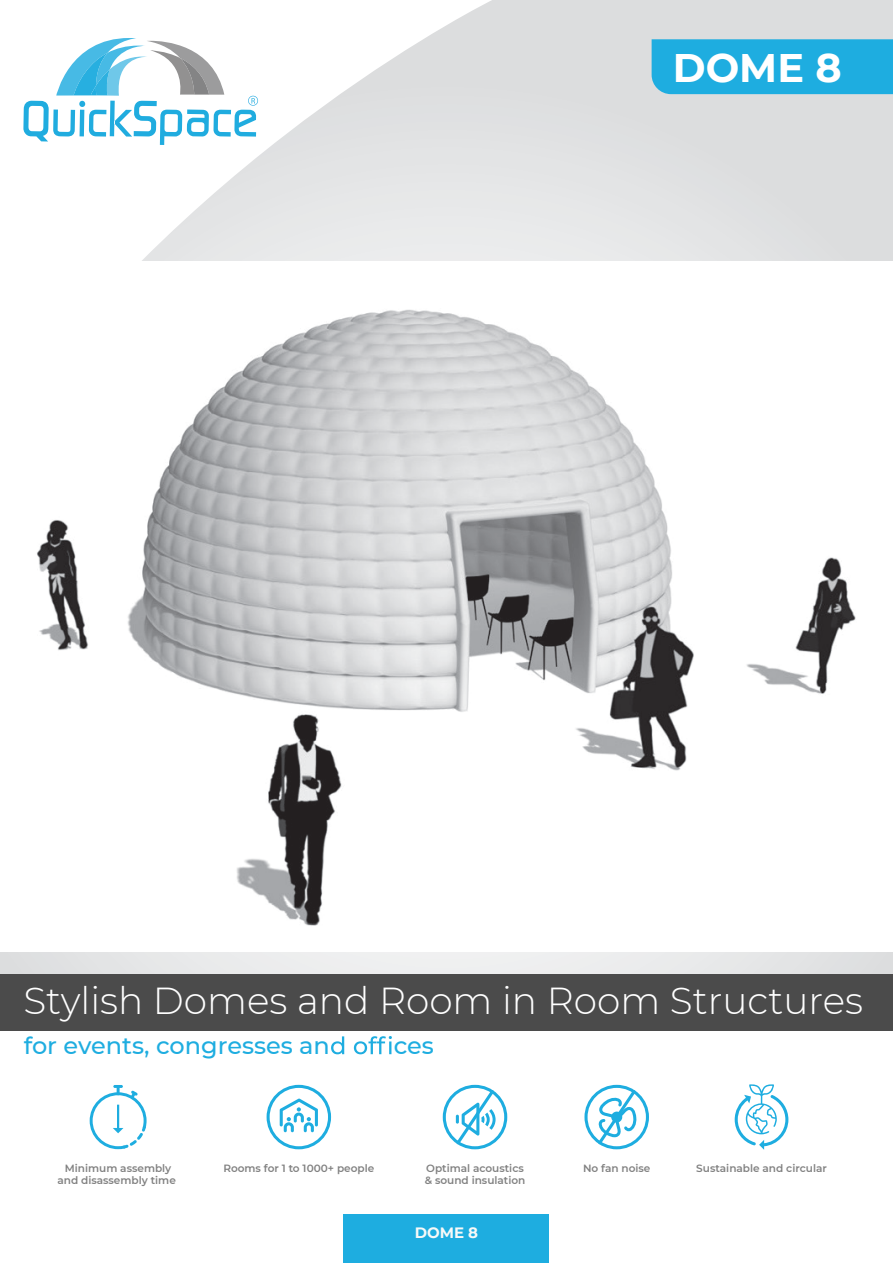
<style>
.page{position:relative;width:893px;height:1263px;background:#fff}
.page>*{position:absolute;margin:0;border:0;box-sizing:border-box;transform-origin:0 0}
.t1{font:700 39.75px "Montserrat";color:#fff}
.t2{font:300 37.5px "Montserrat";color:#fff}
.t3{font:500 24px "Montserrat";color:#1eade0}
.t4{font:700 15px "Montserrat";color:#f7f9f8}
.t5{font:600 10.5px/12.6px "Montserrat";color:#818181;text-align:center}
</style>
<div class="page">
<div style="left:1px;top:0;width:892px;height:1262px;background:linear-gradient(to right,#eaeaeb,#e0e1e2)"></div>
<svg style="left:1px;top:0;width:491px;height:262px"></svg>
<svg style="left:23px;top:38px;width:235px;height:107px"></svg>
<div style="left:0;top:974px;width:893px;height:57px;background:#4b4b4b"></div>
<div style="left:0;top:1031px;width:893px;height:232px;background:#fff"></div>
<div style="left:344px;top:1215px;width:205px;height:48px;background:#1eade0"></div>
<svg style="left:331px;top:1036px;width:61px;height:18px"></svg>
<svg style="left:90px;top:1085px;width:57px;height:64px"></svg>
<svg style="left:267px;top:1085px;width:64px;height:64px"></svg>
<svg style="left:443px;top:1085px;width:64px;height:64px"></svg>
<svg style="left:584px;top:1085px;width:65px;height:64px"></svg>
<div style="left:611px;top:1111px;width:11px;height:12px;background:#1eade0;border-radius:50%"></div>
<svg style="left:735px;top:1084px;width:53px;height:66px"></svg>
<div style="left:652px;top:39px;width:241px;height:55px;background:#1eade0"></div>
<img style="left:1px;top:262px;width:892px;height:690px">
<h1 class="t1" style="left:673px;top:39px;width:170px">DOME 8</h1>
<h2 class="t2" style="left:23px;top:975px;width:841px">Stylish Domes and Room in Room Structures</h2>
<h3 class="t3" style="left:24px;top:1029px;width:308px">for events, congresses an</h3>
<h3 class="t3" style="left:394px;top:1029px;width:42px">ces</h3>
<p class="t5" style="left:57px;top:1161px;width:120px">Minimum assembly and disassembly time</p>
<p class="t5" style="left:223px;top:1161px;width:152px">Rooms for 1 to 1000+ people</p>
<p class="t5" style="left:425px;top:1161px;width:102px;text-align:left">Optimal acoustics &amp; sound insulation</p>
<p class="t5" style="left:583px;top:1161px;width:69px">No fan noise</p>
<p class="t5" style="left:696px;top:1161px;width:132px">Sustainable and circular</p>
<h3 class="t4" style="left:415px;top:1222px;width:65px">DOME 8</h3>
</div>
